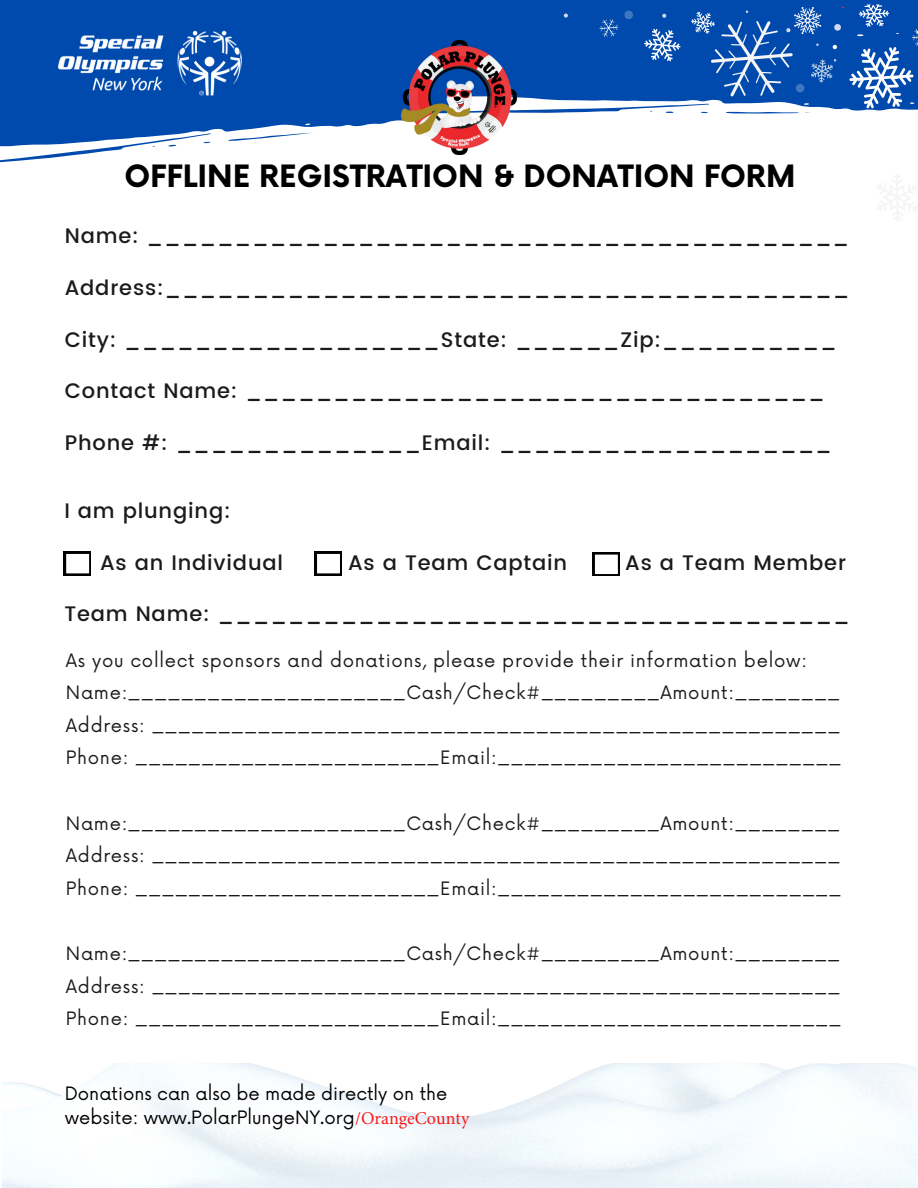
<style>
.page{position:relative;width:918px;height:1188px;background:#fff}
.page>*{position:absolute;margin:0;border:0;box-sizing:border-box;transform-origin:0 0}
.t1{font:700 30px "Now";color:#000}
.t2{font:500 21px "Poppins";letter-spacing:.04em;color:#1b1b1b}
.t3{font:18px "Now";letter-spacing:.04em;color:#1b1b1b}
.t4{font:18px/23.7px "Now";color:#000}
.s1{font-family:"Minion Pro";color:#f71c1c}
</style>
<div class="page">
<svg style="left:0;top:0;width:359px;height:163px;fill:#004aad"></svg>
<svg style="left:228px;top:132px;width:86px;height:10px"></svg>
<svg style="left:168px;top:144px;width:8px;height:3px"></svg>
<svg style="left:203px;top:142px;width:7px;height:2px"></svg>
<svg style="left:270px;top:0;width:56px;height:7px"></svg>
<svg style="left:206px;top:9px;width:9px;height:3px"></svg>
<svg style="left:240px;top:6px;width:10px;height:2px"></svg>
<img style="left:0;top:17px;width:299px;height:91px">
<svg style="left:359px;top:0;width:559px;height:155px"></svg>
<img style="left:402px;top:40px;width:114px;height:114px">
<svg style="left:64px;top:552px;width:27px;height:23px"></svg>
<svg style="left:315px;top:552px;width:27px;height:23px"></svg>
<svg style="left:593px;top:552px;width:27px;height:24px"></svg>
<p class="t1" style="left:124px;top:160px;width:672px">OFFLINE REGISTRATION &amp; DONATION FORM</p>
<p class="t2" style="left:65px;top:224px;width:786px">Name: ________________________________________</p>
<p class="t2" style="left:65px;top:275px;width:786px">Address:_______________________________________</p>
<p class="t2" style="left:65px;top:327px;width:774px">City: __________________State: ______Zip:__________</p>
<p class="t2" style="left:65px;top:379px;width:762px">Contact Name: _________________________________</p>
<p class="t2" style="left:65px;top:431px;width:769px">Phone #: ______________Email: ___________________</p>
<p class="t2" style="left:64px;top:498px;width:168px">I am plunging:</p>
<p class="t2" style="left:100px;top:550px;width:185px">As an Individual</p>
<p class="t2" style="left:348px;top:550px;width:221px">As a Team Captain</p>
<p class="t2" style="left:625px;top:550px;width:222px">As a Team Member</p>
<p class="t2" style="left:64px;top:602px;width:787px">Team Name: ____________________________________</p>
<p class="t3" style="left:66px;top:650px;width:743px">As you collect sponsors and donations, please provide their information below:</p>
<p class="t3" style="left:66px;top:683px;width:776px">Name:_____________________Cash/Check#_________Amount:________</p>
<p class="t3" style="left:66px;top:715px;width:776px">Address: ____________________________________________________</p>
<p class="t3" style="left:66px;top:748px;width:777px">Phone: _______________________Email:__________________________</p>
<p class="t3" style="left:66px;top:813px;width:776px">Name:_____________________Cash/Check#_________Amount:________</p>
<p class="t3" style="left:66px;top:846px;width:776px">Address: ____________________________________________________</p>
<p class="t3" style="left:66px;top:878px;width:777px">Phone: _______________________Email:__________________________</p>
<p class="t3" style="left:66px;top:944px;width:776px">Name:_____________________Cash/Check#_________Amount:________</p>
<p class="t3" style="left:66px;top:976px;width:776px">Address: ____________________________________________________</p>
<p class="t3" style="left:66px;top:1009px;width:777px">Phone: _______________________Email:__________________________</p>
<p class="t4" style="left:65px;top:1083px;width:406px">Donations can also be made directly on the website: www.PolarPlungeNY.org<span class="s1">/OrangeCounty</span></p>
</div>
